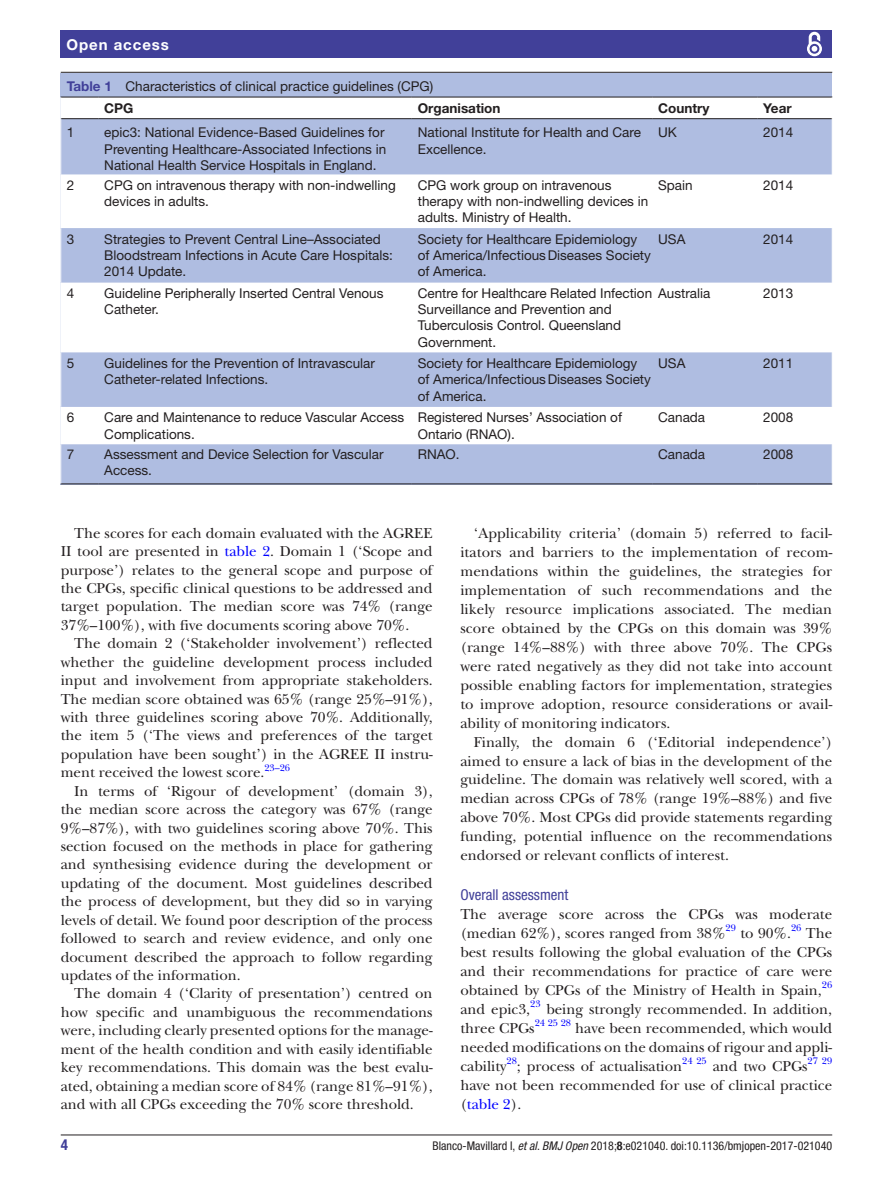
<style>
.page{position:relative;width:893px;height:1191px;background:#fff}
.page>*{position:absolute;margin:0;border:0;box-sizing:border-box;transform-origin:0 0}
.t1{font:15px/18.5px "New Baskerville";color:#231f20;text-align:justify}
.t2{font:condensed 15px "Helvetica Neue LT Std";color:#414099}
.t3{font:700 15px "Helvetica Neue LT Std";letter-spacing:.065em;color:#fff}
.t4{font:700 condensed 15px "Helvetica Neue LT Std";color:#414099}
.t5{font:13.5px/16.2px "Helvetica Neue LT Std";color:#231f20}
.t6{font:700 13.5px "Helvetica Neue LT Std";color:#231f20}
.t7{font:condensed 12px "Helvetica Neue LT Std";color:#231f20}
.t8{font:9.9px "New Baskerville";color:#00f}
.s1{font-weight:700;color:#414099}
.s2{font-weight:700}
.s3{color:#00f}
.s4{font-style:italic}
</style>
<div class="page">
<hr style="left:61px;top:1134px;width:771px;height:1px;background:#231f20">
<div style="left:61px;top:31px;width:771px;height:27px;background:#414099"></div>
<svg style="left:807px;top:31px;width:15px;height:26px"></svg>
<div style="left:61px;top:73px;width:771px;height:411px;background:#afbde1"></div>
<hr style="left:61px;top:72px;width:771px;height:1px;background:#231f20">
<div style="left:61px;top:98px;width:771px;height:20px;background:#fff"></div>
<svg style="left:61px;top:119px;width:771px;height:364px"></svg>
<hr style="left:61px;top:97px;width:37px;height:1px;background:#231f20">
<hr style="left:61px;top:118px;width:37px;height:1px;background:#231f20">
<hr style="left:98px;top:97px;width:314px;height:1px;background:#231f20">
<hr style="left:98px;top:118px;width:314px;height:1px;background:#231f20">
<hr style="left:412px;top:97px;width:240px;height:1px;background:#231f20">
<hr style="left:412px;top:118px;width:240px;height:1px;background:#231f20">
<hr style="left:652px;top:97px;width:105px;height:1px;background:#231f20">
<hr style="left:652px;top:118px;width:105px;height:1px;background:#231f20">
<hr style="left:757px;top:97px;width:75px;height:1px;background:#231f20">
<hr style="left:757px;top:118px;width:75px;height:1px;background:#231f20">
<hr style="left:61px;top:483px;width:37px;height:1px;background:#231f20">
<hr style="left:98px;top:483px;width:314px;height:1px;background:#231f20">
<hr style="left:412px;top:483px;width:240px;height:1px;background:#231f20">
<hr style="left:652px;top:483px;width:105px;height:1px;background:#231f20">
<hr style="left:757px;top:483px;width:75px;height:1px;background:#231f20">
<svg style="left:60px;top:97px;width:1px;height:22px"></svg>
<p class="t3" style="left:66px;top:35px;width:104px">Open access</p>
<p class="t5" style="left:104px;top:75px;width:330px;line-height:22px;text-indent:-38px"><span class="s1">Table 1</span> Characteristics of clinical practice guidelines (CPG)<br><span class="s2">CPG</span></p>
<p class="t6" style="left:418px;top:99px;width:84px">Organisation</p>
<p class="t6" style="left:658px;top:99px;width:53px">Country</p>
<p class="t6" style="left:763px;top:99px;width:30px">Year</p>
<p class="t5" style="left:67px;top:124px;width:9px">1</p>
<p class="t5" style="left:104px;top:124px;width:284px">epic3: National Evidence-Based Guidelines for<br>Preventing Healthcare-Associated Infections in<br>National Health Service Hospitals in England.</p>
<p class="t5" style="left:418px;top:124px;width:225px">National Institute for Health and Care<br>Excellence.</p>
<p class="t5" style="left:658px;top:124px;width:20px">UK</p>
<p class="t5" style="left:763px;top:124px;width:32px">2014</p>
<p class="t5" style="left:67px;top:177px;width:9px">2</p>
<p class="t5" style="left:104px;top:177px;width:293px">CPG on intravenous therapy with non-indwelling devices in adults.</p>
<p class="t5" style="left:418px;top:177px;width:232px">CPG work group on intravenous therapy with non-indwelling devices in adults. Ministry of Health.</p>
<p class="t5" style="left:658px;top:177px;width:36px">Spain</p>
<p class="t5" style="left:763px;top:177px;width:32px">2014</p>
<p class="t5" style="left:67px;top:231px;width:9px">3</p>
<p class="t5" style="left:104px;top:231px;width:290px">Strategies to Prevent Central Line–Associated<br>Bloodstream Infections in Acute Care Hospitals:<br>2014 Update.</p>
<p class="t5" style="left:418px;top:231px;width:235px">Society for Healthcare Epidemiology of America/InfectiousDiseases Society of America.</p>
<p class="t5" style="left:658px;top:231px;width:29px">USA</p>
<p class="t5" style="left:763px;top:231px;width:32px">2014</p>
<p class="t5" style="left:67px;top:285px;width:9px">4</p>
<p class="t5" style="left:104px;top:285px;width:281px">Guideline Peripherally Inserted Central Venous<br>Catheter.</p>
<p class="t5" style="left:418px;top:285px;width:294px">Centre for Healthcare Related Infection Australia Surveillance and Prevention and<br>Tuberculosis Control. Queensland<br>Government.</p>
<p class="t5" style="left:763px;top:285px;width:32px">2013</p>
<p class="t5" style="left:67px;top:355px;width:9px">5</p>
<p class="t5" style="left:104px;top:355px;width:272px">Guidelines for the Prevention of Intravascular<br>Catheter-related Infections.</p>
<p class="t5" style="left:418px;top:355px;width:235px">Society for Healthcare Epidemiology of America/InfectiousDiseases Society of America.</p>
<p class="t5" style="left:658px;top:355px;width:29px">USA</p>
<p class="t5" style="left:763px;top:355px;width:32px">2011</p>
<p class="t5" style="left:67px;top:409px;width:9px">6</p>
<p class="t5" style="left:104px;top:409px;width:302px">Care and Maintenance to reduce Vascular Access<br>Complications.</p>
<p class="t5" style="left:418px;top:409px;width:206px">Registered Nurses’ Association of<br>Ontario (RNAO).</p>
<p class="t5" style="left:658px;top:409px;width:49px">Canada</p>
<p class="t5" style="left:763px;top:409px;width:32px">2008</p>
<p class="t5" style="left:67px;top:445px;width:9px">7</p>
<p class="t5" style="left:104px;top:445px;width:281px">Assessment and Device Selection for Vascular<br>Access.</p>
<p class="t5" style="left:418px;top:445px;width:43px">RNAO.</p>
<p class="t5" style="left:658px;top:445px;width:49px">Canada</p>
<p class="t5" style="left:763px;top:445px;width:32px">2008</p>
<p class="t1" style="left:61px;top:524px;width:373px;text-indent:14px">The scores for each domain evaluated with the AGREE II tool are presented in <span class="s3">table 2</span>. Domain 1 (‘Scope and purpose’) relates to the general scope and purpose of the CPGs, specific clinical questions to be addressed and target population. The median score was 74% (range 37%–100%), with five documents scoring above 70%.</p>
<p class="t1" style="left:61px;top:634px;width:373px;text-indent:14px">The domain 2 (‘Stakeholder involvement’) reflected whether the guideline development process included input and involvement from appropriate stakeholders.<br>The median score obtained was 65% (range 25%–91%), with three guidelines scoring above 70%. Additionally, the item 5 (‘The views and preferences of the target population have been sought’) in the AGREE II instru&shy;ment received the lowest score.</p>
<p class="t8" style="left:264px;top:761px;width:27px">23–26</p>
<p class="t1" style="left:61px;top:781px;width:373px;text-indent:14px">In terms of ‘Rigour of development’ (domain 3), the median score across the category was 67% (range 9%–87%), with two guidelines scoring above 70%. This section focused on the methods in place for gathering and synthesising evidence during the development or updating of the document. Most guidelines described the process of development, but they did so in varying levels of detail. We found poor description of the process followed to search and review evidence, and only one document described the approach to follow regarding updates of the information.</p>
<p class="t1" style="left:61px;top:984px;width:373px;text-indent:14px">The domain 4 (‘Clarity of presentation’) centred on how specific and unambiguous the recommendations were, including clearly presented options for the manage&shy;ment of the health condition and with easily identifiable key recommendations. This domain was the best evalu&shy;ated, obtaining a median score of 84% (range 81%–91%), and with all CPGs exceeding the 70% score threshold.</p>
<p class="t1" style="left:460px;top:523px;width:373px;line-height:18.9px;text-indent:14px">‘Applicability criteria’ (domain 5) referred to facil&shy;itators and barriers to the implementation of recom&shy;mendations within the guidelines, the strategies for implementation of such recommendations and the likely resource implications associated. The median score obtained by the CPGs on this domain was 39% (range 14%–88%) with three above 70%. The CPGs were rated negatively as they did not take into account possible enabling factors for implementation, strategies to improve adoption, resource considerations or avail&shy;ability of monitoring indicators.</p>
<p class="t1" style="left:460px;top:732px;width:373px;line-height:18.9px;text-indent:14px">Finally, the domain 6 (‘Editorial independence’) aimed to ensure a lack of bias in the development of the guideline. The domain was relatively well scored, with a median across CPGs of 78% (range 19%–88%) and five above 70%. Most CPGs did provide statements regarding funding, potential influence on the recommendations endorsed or relevant conflicts of interest.</p>
<p class="t2" style="left:460px;top:886px;width:109px">Overall assessment</p>
<p class="t1" style="left:460px;top:904px;width:373px;line-height:19px">The average score across the CPGs was moderate (median 62%), scores ranged from 38%<sup>29</sup> to 90%.</p>
<p class="t8" style="left:791px;top:922px;width:12px">26</p>
<p class="t1" style="left:460px;top:923px;width:373px;line-height:18.9px;text-indent:345px">The best results following the global evaluation of the CPGs and their recommendations for practice of care were obtained by CPGs of the Ministry of Health in Spain,</p>
<p class="t8" style="left:822px;top:979px;width:12px">26</p>
<p class="t1" style="left:460px;top:1000px;width:71px">and epic3,</p>
<p class="t8" style="left:530px;top:998px;width:12px">23</p>
<p class="t1" style="left:460px;top:999px;width:373px;line-height:19px;text-indent:86px">being strongly recommended. In addition, three CPGs<sup>24</sup> <sup>25</sup> <sup>28</sup> have been recommended, which would needed modifications on the domains of rigour and appli&shy;cability</p>
<p class="t8" style="left:507px;top:1055px;width:12px">28</p>
<p class="t1" style="left:517px;top:1056px;width:167px">; process of actualisation</p>
<p class="t8" style="left:682px;top:1055px;width:26px">24 25</p>
<p class="t1" style="left:713px;top:1056px;width:96px">and two CPGs</p>
<p class="t8" style="left:808px;top:1055px;width:26px">27 29</p>
<p class="t1" style="left:460px;top:1075px;width:373px;line-height:18.9px">have not been recommended for use of clinical practice (<span class="s3">table 2</span>).</p>
<p class="t4" style="left:61px;top:1135px;width:9px">4</p>
<p class="t7" style="left:432px;top:1138px;width:401px">Blanco-Mavillard I, <span class="s4">et al</span>. <span class="s4">BMJ Open</span> 2018;<span class="s2">8</span>:e021040. doi:10.1136/bmjopen-2017-021040</p>
</div>
